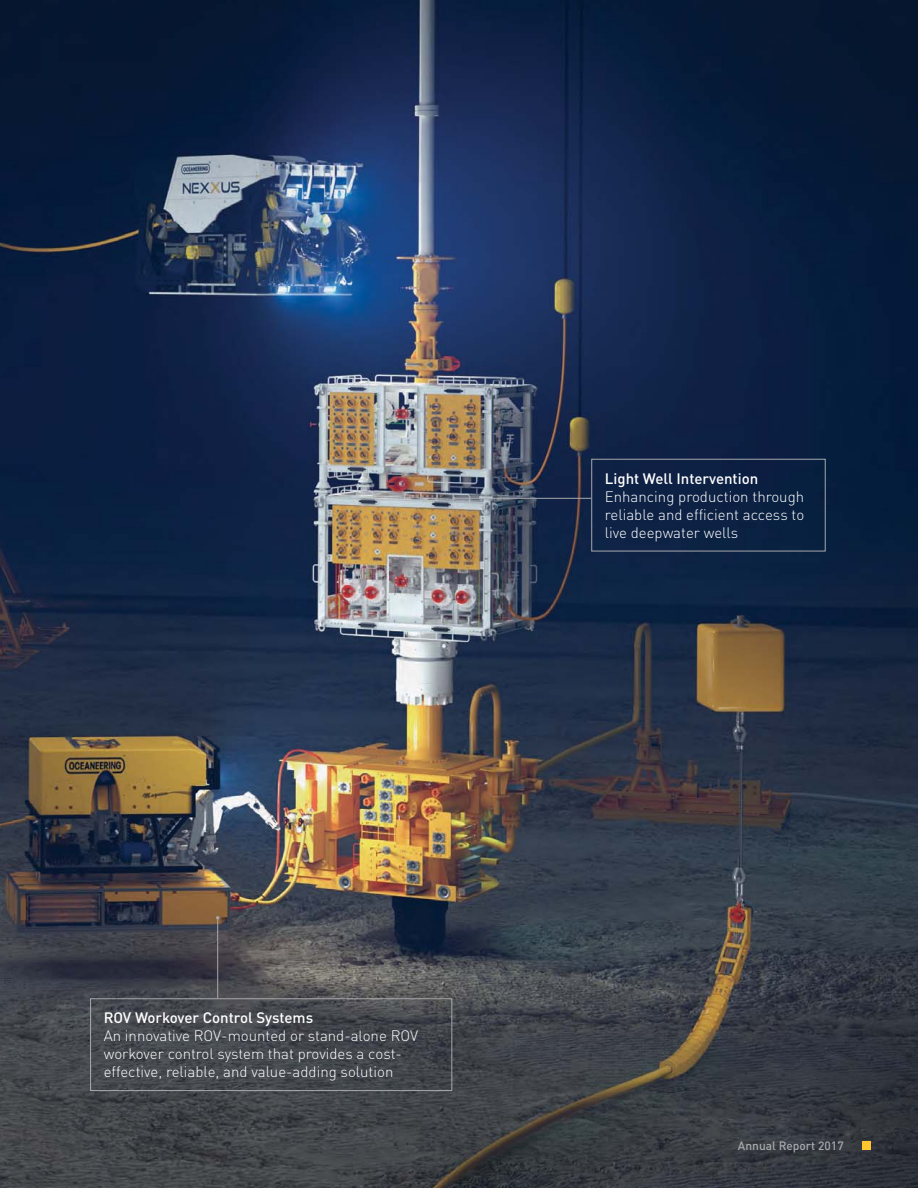
<style>
.page{position:relative;width:918px;height:1188px;background:#fff}
.page>*{position:absolute;margin:0;border:0;box-sizing:border-box;transform-origin:0 0}
.t1{font:300 15px/18px "DINSTT";color:#fff}
.t2{font:500 15px "DINOT";color:#fff}
.t3{font:500 12px "DINOT";color:#a7a9ac}
</style>
<div class="page">
<img style="left:0;top:0;width:918px;height:1188px">
<div style="left:863px;top:1141px;width:8px;height:8px;background:#ffc52e"></div>
<div style="left:90px;top:998px;width:362px;height:93px;border:1px solid #a7a9ac"></div>
<img style="left:217px;top:458px;width:609px;height:541px">
<hr style="left:454px;top:498px;width:137px;height:1px;background:#a7a9ac">
<p class="t2" style="left:605px;top:473px;width:155px">Light Well Intervention</p>
<p class="t1" style="left:605px;top:489px;width:201px;text-align:justify">Enhancing production through reliable and efficient access to live deepwater wells</p>
<p class="t2" style="left:104px;top:1013px;width:211px">ROV Workover Control Systems</p>
<p class="t1" style="left:104px;top:1029px;width:316px">An innovative ROV-mounted or stand-alone ROV workover control system that provides a cost&shy;effective, reliable, and value-adding solution</p>
<p class="t3" style="left:738px;top:1141px;width:107px">Annual Report 2017</p>
</div>
